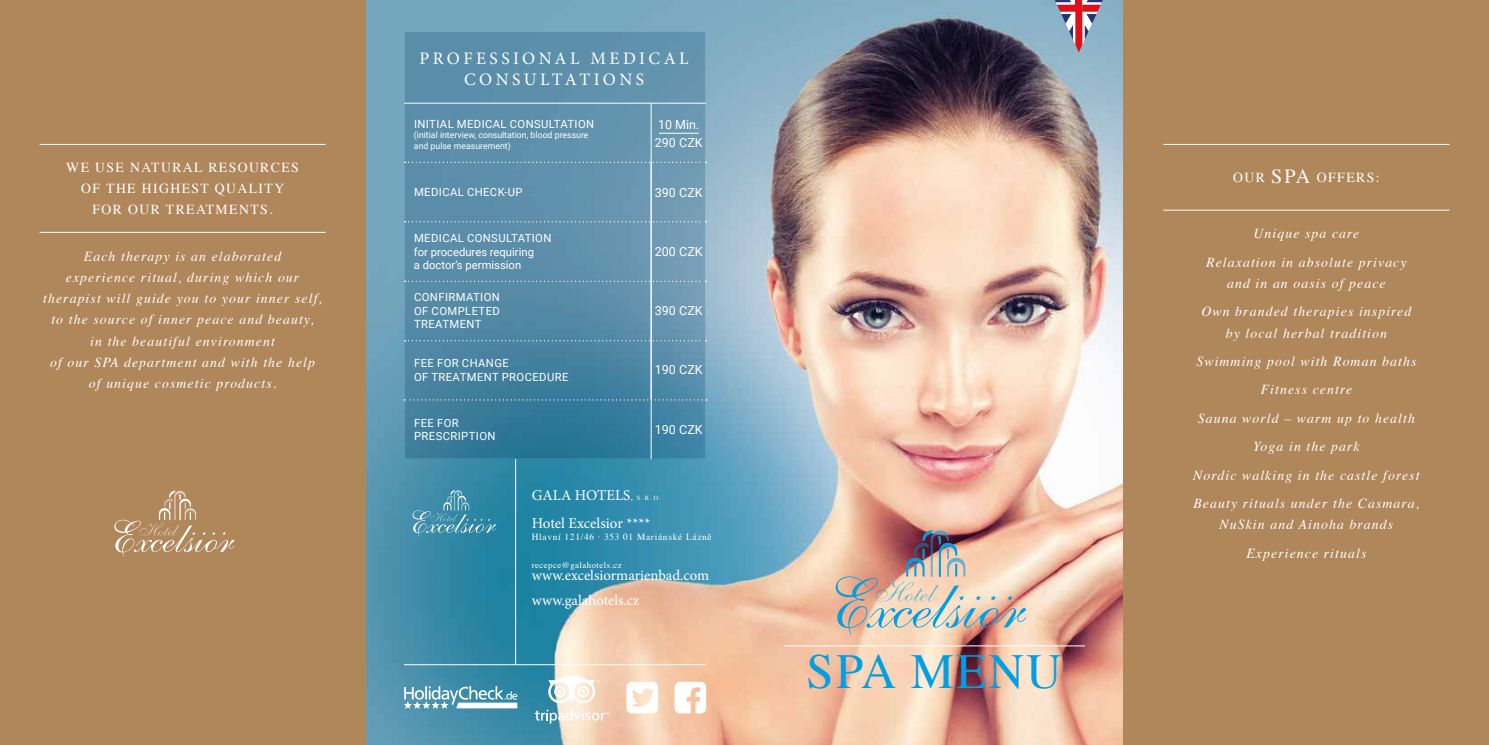
<style>
.page{position:relative;width:1489px;height:745px;background:#fff}
.page>*{position:absolute;margin:0;border:0;box-sizing:border-box;transform-origin:0 0}
.t1{font:48.75px "Times";letter-spacing:.05em;color:#009fe3}
.t2{font:17.5px/21px "Minion Pro";letter-spacing:.19em;color:#fff;text-align:center}
.t3{font:15px/27.5px "Minion Pro";color:#fff}
.t4{font:14.75px/25px "Minion Pro";color:#fff}
.t5{font:italic 13.75px/28.4px "Times";letter-spacing:.08em;color:#fff;text-align:center}
.t6{font:13.75px/21.2px "Times";letter-spacing:.1em;color:#fff;text-align:center}
.t7{font:12.5px/18.8px "Roboto";color:#fff}
.t8{font:11.25px/13.5px "Roboto";letter-spacing:.035em;color:#fff}
.t9{font:11.25px/13.5px "Roboto";color:#fff}
.t10{font:9.38px "Times";letter-spacing:.075em;color:#fff}
.t11{font:8.75px/10.5px "Roboto";color:#fff}
.t12{font:8.75px "Times";letter-spacing:.055em;color:#fff}
.s1{font-family:"Times";font-size:10px}
.s2{font-family:"Times";font-size:6.25px}
.s3{font-size:20px}
</style>
<div class="page">
<img style="left:365px;top:0;width:758px;height:744px">
<div style="left:0;top:0;width:365px;height:744px;background:#b0865b"></div>
<div style="left:1123px;top:0;width:365px;height:744px;background:#b0865b"></div>
<svg style="left:404px;top:31px;width:302px;height:428px;background:#568ca8"></svg>
<svg style="left:404px;top:399px;width:303px;height:1px"></svg>
<hr style="left:404px;top:103px;width:302px;height:1px;background:#fff">
<svg style="left:404px;top:162px;width:302px;height:1px"></svg>
<svg style="left:404px;top:221px;width:302px;height:1px"></svg>
<svg style="left:404px;top:280px;width:302px;height:2px"></svg>
<svg style="left:404px;top:340px;width:302px;height:1px"></svg>
<hr style="left:650px;top:103px;width:1px;height:296px;background:#fff">
<hr style="left:650px;top:162px;width:1px;height:297px;background:#fff">
<hr style="left:658px;top:133px;width:40px;height:1px;background:#fff">
<hr style="left:1163px;top:144px;width:286px;height:1px;background:#fff">
<hr style="left:1163px;top:210px;width:286px;height:1px;background:#fff">
<svg style="left:1054px;top:0;width:48px;height:52px;background:#aa93a6"></svg>
<div style="left:1075px;top:5px;width:7px;height:7px;background:#e30f18"></div>
<hr style="left:40px;top:144px;width:285px;height:1px;background:#fff">
<hr style="left:40px;top:232px;width:285px;height:1px;background:#fff">
<hr style="left:783px;top:645px;width:301px;height:1px;background:#fff">
<img style="left:835px;top:530px;width:191px;height:104px">
<hr style="left:515px;top:459px;width:1px;height:205px;background:#fff">
<hr style="left:404px;top:664px;width:301px;height:1px;background:#fff">
<svg style="left:534px;top:675px;width:75px;height:48px"></svg>
<svg style="left:404px;top:685px;width:113px;height:23px"></svg>
<svg style="left:674px;top:681px;width:32px;height:32px"></svg>
<svg style="left:626px;top:681px;width:32px;height:32px"></svg>
<svg style="left:412px;top:490px;width:84px;height:45px;background:#4995af"></svg>
<svg style="left:114px;top:490px;width:121px;height:66px"></svg>
<p class="t6" style="left:66px;top:155px;width:234px">WE USE NATURAL RESOURCES<br>OF THE HIGHEST QUALITY<br>FOR OUR TREATMENTS.</p>
<p class="t5" style="left:43px;top:244px;width:280px;line-height:21.2px">Each therapy is an elaborated<br>experience ritual, during which our therapist will guide you to your inner self, to the source of inner peace and beauty,<br>in the beautiful environment<br>of our SPA department and with the help of unique cosmetic products.</p>
<p class="t2" style="left:419px;top:48px;width:271px">PROFESSIONAL MEDICAL<br>CONSULTATIONS</p>
<p class="t8" style="left:414px;top:117px;width:182px">INITIAL MEDICAL CONSULTATION</p>
<p class="t11" style="left:414px;top:130px;width:176px">(initial interview, consultation, blood pressure and pulse measurement)</p>
<p class="t8" style="left:414px;top:185px;width:110px">MEDICAL CHECK-UP</p>
<p class="t9" style="left:414px;top:231px;width:139px">MEDICAL CONSULTATION for procedures requiring<br>a doctor’s permission</p>
<p class="t8" style="left:414px;top:290px;width:87px;text-align:justify">CONFIRMATION OF COMPLETED TREATMENT</p>
<p class="t8" style="left:414px;top:356px;width:156px">FEE FOR CHANGE<br>OF TREATMENT PROCEDURE</p>
<p class="t8" style="left:414px;top:415px;width:83px">FEE FOR<br>PRESCRIPTION</p>
<p class="t7" style="left:654px;top:114px;width:49px">10 Min.<br>290 CZK</p>
<p class="t7" style="left:654px;top:182px;width:49px">390 CZK</p>
<p class="t7" style="left:654px;top:241px;width:49px">200 CZK</p>
<p class="t7" style="left:654px;top:301px;width:49px">390 CZK</p>
<p class="t7" style="left:654px;top:360px;width:49px">190 CZK</p>
<p class="t7" style="left:654px;top:419px;width:49px">190 CZK</p>
<p class="t3" style="left:531px;top:481px;width:130px">GALA HOTELS<span class="s1">,</span> <span class="s2">S. R. O.<br></span>Hotel Excelsior ****</p>
<p class="t10" style="left:531px;top:528px;width:181px">Hlavní 121/46 · 353 01 Mariánské Lázně</p>
<p class="t12" style="left:531px;top:556px;width:91px">recepce@galahotels.cz</p>
<p class="t4" style="left:531px;top:562px;width:179px">www.excelsiormarienbad.com www.galahotels.cz</p>
<h1 class="t1" style="left:806px;top:626px;width:257px">SPA MENU</h1>
<p class="t6" style="left:1233px;top:165px;width:148px">OUR <span class="s3">SPA</span> OFFERS:</p>
<p class="t5" style="left:1206px;top:218px;width:202px">Unique spa care<br>Relaxation in absolute privacy</p>
<p class="t5" style="left:1201px;top:268px;width:211px">and in an oasis of peace<br>Own branded therapies inspired</p>
<p class="t5" style="left:1193px;top:318px;width:228px">by local herbal tradition<br>Swimming pool with Roman baths<br>Fitness centre<br>Sauna world – warm up to health<br>Yoga in the park<br>Nordic walking in the castle forest<br>Beauty rituals under the Casmara,</p>
<p class="t5" style="left:1219px;top:509px;width:175px">NuSkin and Ainoha brands<br>Experience rituals</p>
</div>
